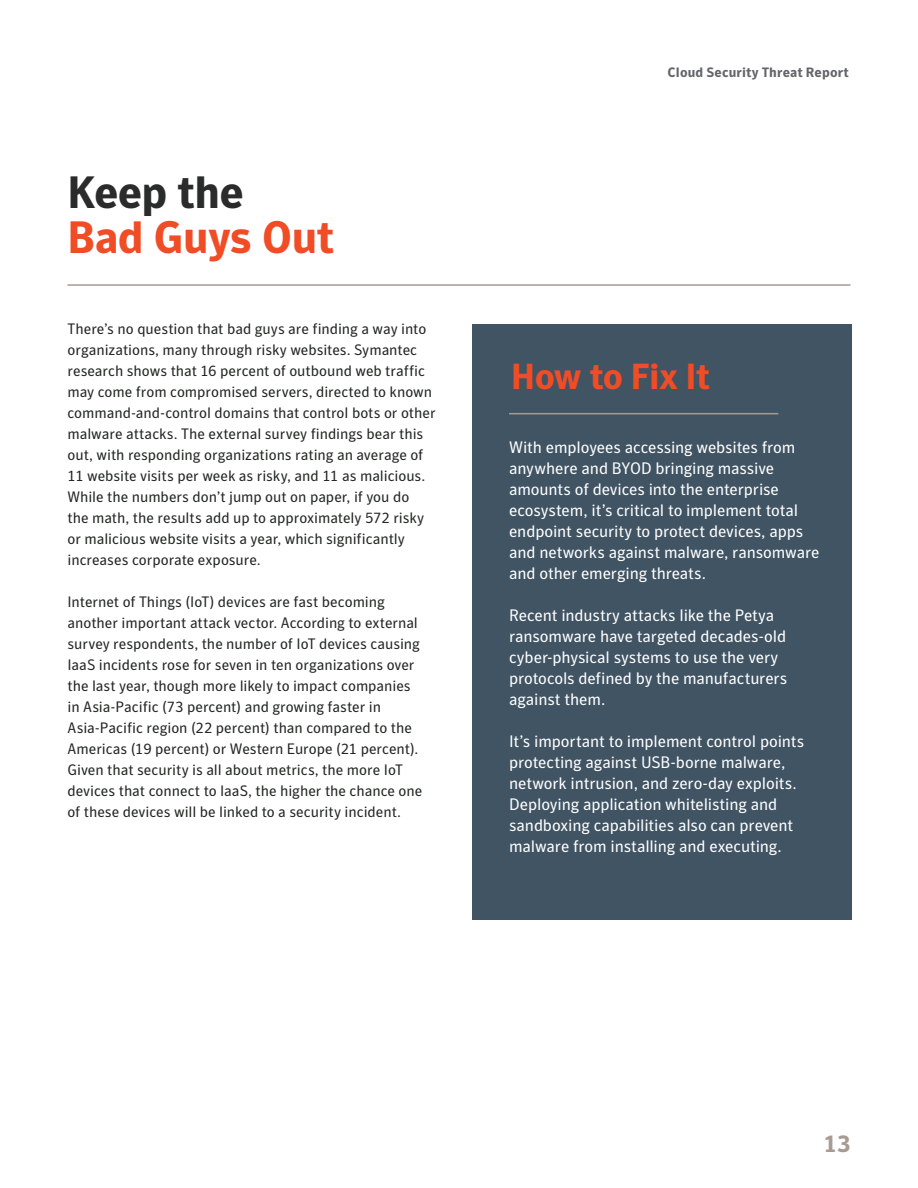
<style>
.page{position:relative;width:918px;height:1188px;background:#fff}
.page>*{position:absolute;margin:0;border:0;box-sizing:border-box;transform-origin:0 0}
.Body_H1_Folio{font:700 45px/45px "Symantec Sans";letter-spacing:-.015em;color:#f04c26}
.t1{font:700 36px "Symantec Sans";letter-spacing:-.02em;color:#f04c26}
.t2{font:700 24px "Symantec Sans";color:#a79b94}
.t3{font:16.5px/21px "Symantec Sans";letter-spacing:-.01em;color:#fff}
.Body_-_Folio{font:15px/21px "Symantec Sans";letter-spacing:-.005em;color:#212721}
.t4{font:700 13.5px "Symantec Sans";letter-spacing:.01em;color:#636569}
.s1{color:#2a2c2b}
</style>
<div class="page">
<hr style="left:68px;top:284px;width:782px;height:2px;background:#a59b94">
<div style="left:472px;top:325px;width:380px;height:595px;background:#415464"></div>
<hr style="left:509px;top:413px;width:269px;height:1px;background:#a59b94">
<p class="Body_H1_Folio" style="left:68px;top:170px;width:269px"><span class="s1">Keep the<br></span>Bad Guys Out</p>
<p class="Body_-_Folio" style="left:68px;top:318px;width:370px">There’s no question that bad guys are finding a way into organizations, many through risky websites. Symantec research shows that 16 percent of outbound web traffic may come from compromised servers, directed to known command-and-control domains that control bots or other malware attacks. The external survey findings bear this out, with responding organizations rating an average of 11 website visits per week as risky, and 11 as malicious.<br>While the numbers don’t jump out on paper, if you do<br>the math, the results add up to approximately 572 risky or malicious website visits a year, which significantly increases corporate exposure.</p>
<p class="Body_-_Folio" style="left:68px;top:591px;width:356px">Internet of Things (IoT) devices are fast becoming another important attack vector. According to external survey respondents, the number of IoT devices causing IaaS incidents rose for seven in ten organizations over the last year, though more likely to impact companies in Asia-Pacific (73 percent) and growing faster in Asia-Pacific region (22 percent) than compared to the Americas (19 percent) or Western Europe (21 percent).<br>Given that security is all about metrics, the more IoT devices that connect to IaaS, the higher the chance one of these devices will be linked to a security incident.</p>
<p class="t4" style="left:668px;top:64px;width:183px">Cloud Security Threat Report</p>
<p class="t1" style="left:511px;top:355px;width:201px">How to Fix It</p>
<p class="t3" style="left:509px;top:437px;width:312px">With employees accessing websites from anywhere and BYOD bringing massive amounts of devices into the enterprise ecosystem, it’s critical to implement total endpoint security to protect devices, apps and networks against malware, ransomware and other emerging threats.</p>
<p class="t3" style="left:509px;top:605px;width:280px">Recent industry attacks like the Petya ransomware have targeted decades-old cyber-physical systems to use the very protocols defined by the manufacturers against them.</p>
<p class="t3" style="left:509px;top:731px;width:297px">It’s important to implement control points protecting against USB-borne malware, network intrusion, and zero-day exploits.<br>Deploying application whitelisting and sandboxing capabilities also can prevent malware from installing and executing.</p>
<p class="t2" style="left:824px;top:1129px;width:28px">13</p>
</div>
